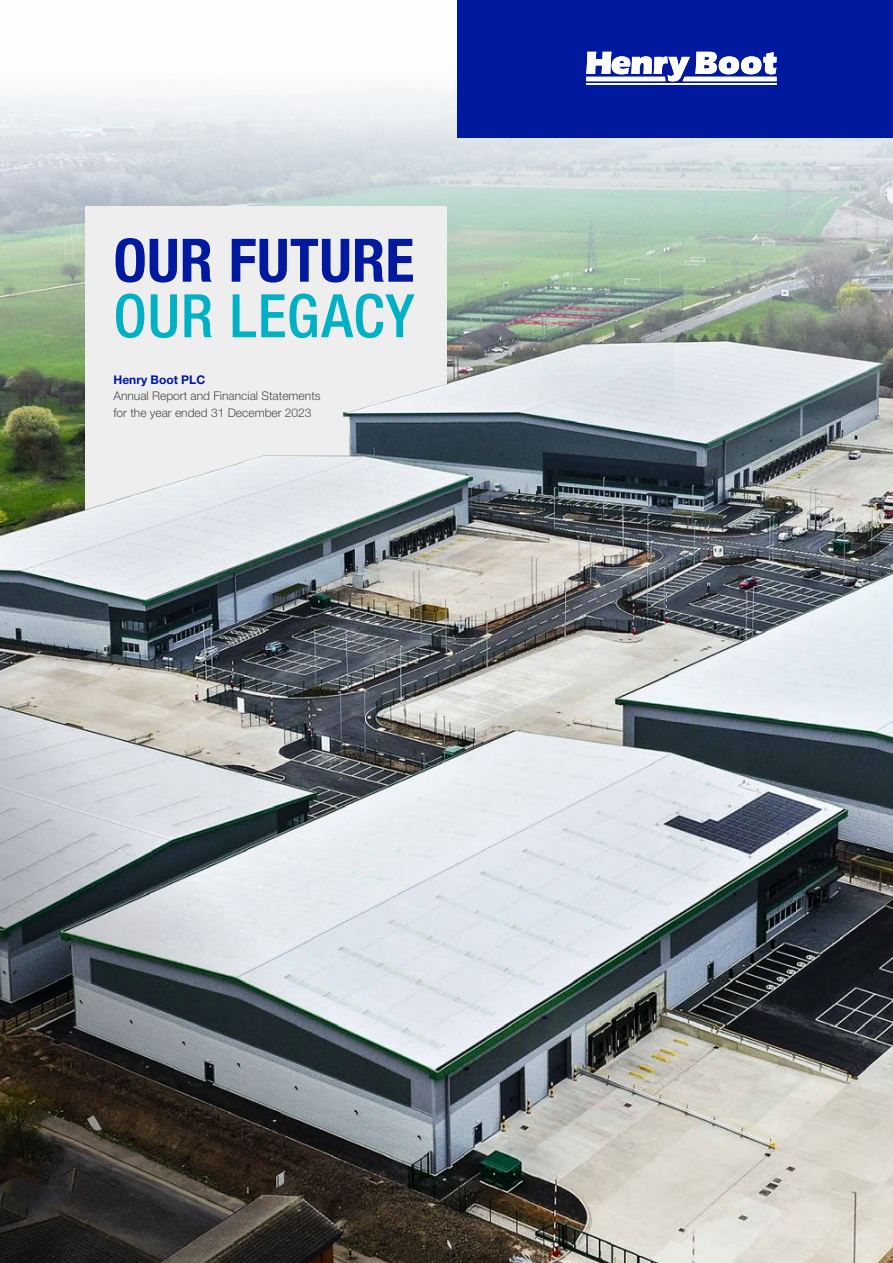
<style>
.page{position:relative;width:893px;height:1263px;background:#fff}
.page>*{position:absolute;margin:0;border:0;box-sizing:border-box;transform-origin:0 0}
.t1{font:700 condensed 60px "Helvetica Neue LT Std";letter-spacing:.005em;color:#00199f}
.t2{font:500 condensed 60px "Helvetica Neue LT Std";letter-spacing:.015em;color:#00b0c5}
.t3{font:300 12px/16.5px "Helvetica Neue LT Std";color:#4b4c4d}
.t4{font:700 12px "Helvetica Neue LT Std";color:#00199f}
</style>
<div class="page">
<img style="left:0;top:88px;width:893px;height:1175px">
<svg style="left:0;top:659px;width:581px;height:604px;background:#86888a"></svg>
<div style="left:457px;top:0;width:436px;height:138px;background:#00199f"></div>
<div style="left:85px;top:207px;width:361px;height:362px;background:#eeeeef"></div>
<svg style="left:586px;top:52px;width:191px;height:29px"></svg>
<hr style="left:586px;top:84px;width:191px;height:1px;background:#fff">
<img style="left:64px;top:288px;width:609px;height:423px">
<h1 class="t1" style="left:113px;top:224px;width:302px">OUR FUTURE</h1>
<h1 class="t2" style="left:113px;top:280px;width:302px">OUR LEGACY</h1>
<p class="t4" style="left:113px;top:372px;width:93px">Henry Boot PLC</p>
<p class="t3" style="left:113px;top:388px;width:209px">Annual Report and Financial Statements for the year ended 31 December 2023</p>
</div>
